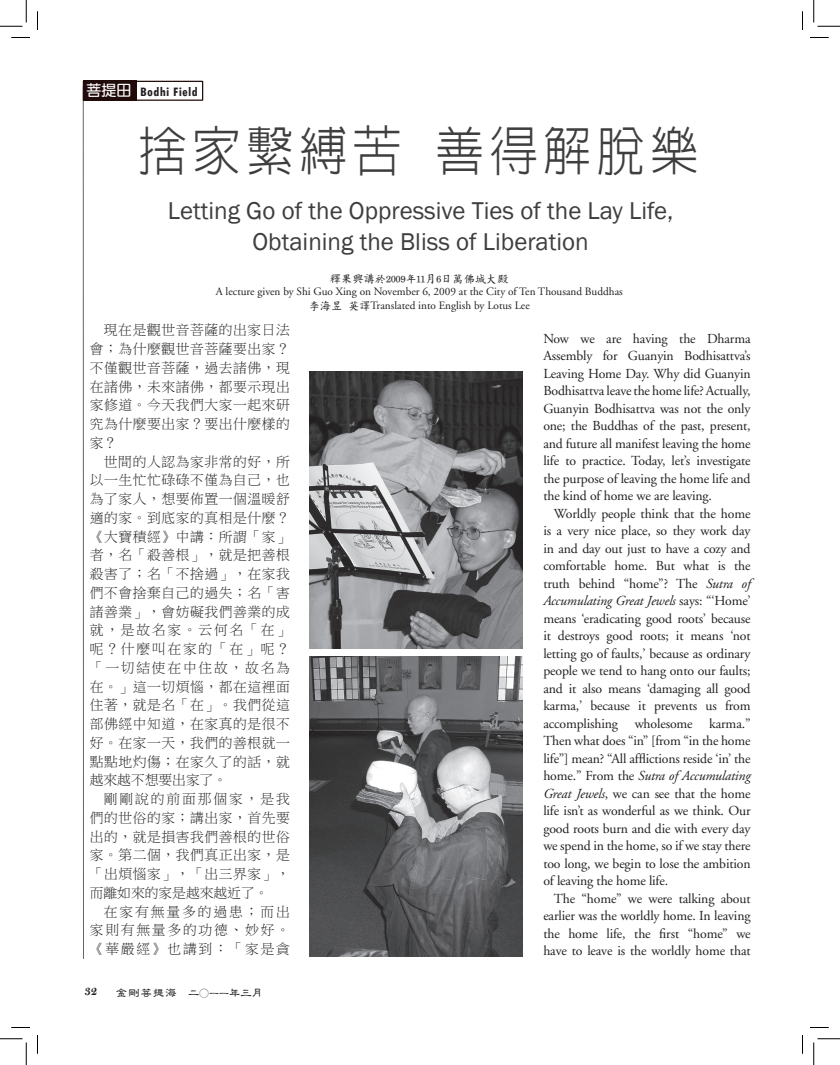
<style>
.page{position:relative;width:840px;height:1065px;background:#fff}
.page>*{position:absolute;margin:0;border:0;box-sizing:border-box;transform-origin:0 0}
.t1{font:300 53.62px "Lin Gothic";letter-spacing:.1em;color:#3e3e3f;scale:.91 1}
.t2{font:25px "Franklin Gothic";color:#3e3e3f}
.t3{font:700 15px "Yen Round";color:#fff}
.t4{font:13.75px/17.5px "Adobe Garamond";letter-spacing:-.01em;color:#231f20;text-align:justify}
.t5{font:13.75px/18.8px "Ming Li U";letter-spacing:.045em;color:#231f20;text-align:justify}
.t6{font:700 condensed 13.75px "Tw Cen";letter-spacing:.03em;color:#231f20}
.t7{font:13.75px "Bell MT Bold";color:#231f20;scale:.9 1}
.t8{font:11.25px "Adobe Garamond";color:#231f20}
.t9{font:500 11.25px "ID Kai";color:#231f20}
.t10{font:600 11.25px "Jen Lei";letter-spacing:.1em;color:#231f20}
.s1{font-family:"ID Kai";font-weight:500}
.s2{font-style:italic}
.s3{font-size:10px}
</style>
<div class="page">
<hr style="left:83px;top:86px;width:1px;height:873px;background:#231f20">
<div style="left:83px;top:81px;width:120px;height:20px;border:1px solid #210b0a"></div>
<div style="left:83px;top:81px;width:54px;height:20px;background:#210b0a"></div>
<img style="left:309px;top:657px;width:213px;height:299px">
<img style="left:310px;top:371px;width:212px;height:278px">
<svg style="left:11px;top:37px;width:19px;height:1px"></svg>
<svg style="left:810px;top:37px;width:19px;height:1px"></svg>
<svg style="left:11px;top:1027px;width:19px;height:1px"></svg>
<svg style="left:810px;top:1027px;width:19px;height:1px"></svg>
<svg style="left:37px;top:11px;width:1px;height:19px"></svg>
<svg style="left:37px;top:1035px;width:1px;height:19px"></svg>
<svg style="left:802px;top:11px;width:1px;height:19px"></svg>
<svg style="left:802px;top:1035px;width:1px;height:19px"></svg>
<svg style="left:0;top:0;width:27px;height:27px"></svg>
<svg style="left:0;top:1039px;width:27px;height:26px"></svg>
<svg style="left:814px;top:0;width:26px;height:27px"></svg>
<svg style="left:814px;top:1039px;width:26px;height:26px"></svg>
<p class="t3" style="left:87px;top:83px;width:46px">菩提田</p>
<p class="t6" style="left:140px;top:83px;width:59px">Bodhi Field</p>
<p class="t1" style="left:138px;top:123px;width:618px">捨家繫縛苦 善得解脫樂</p>
<p class="t2" style="left:168px;top:195px;width:507px">Letting Go of the Oppressive Ties of the Lay Life,</p>
<p class="t2" style="left:252px;top:226px;width:338px">Obtaining the Bliss of Liberation</p>
<p class="t9" style="left:330px;top:273px;width:180px">釋果興講於2009年11月6日萬佛城大殿</p>
<p class="t8" style="left:216px;top:286px;width:409px">A lecture given by Shi Guo Xing on November 6, 2009 at the City of Ten Thousand Buddhas</p>
<p class="t8" style="left:309px;top:300px;width:223px"><span class="s1">李海昱英譯</span>Translated into English by Lotus Lee</p>
<p class="t5" style="left:90px;top:321px;width:202px;text-indent:14px">現在是觀世音菩薩的出家日法會；為什麼觀世音菩薩要出家？不僅觀世音菩薩，過去諸佛，現在諸佛，未來諸佛，都要示現出家修道。今天我們大家一起來研究為什麼要出家？要出什麼樣的家？</p>
<p class="t5" style="left:90px;top:452px;width:202px;text-indent:14px">世間的人認為家非常的好，所以一生忙忙碌碌不僅為自己，也為了家人，想要佈置一個溫暖舒適的家。到底家的真相是什麼？《大寶積經》中講：所謂「家」者，名「殺善根」，就是把善根殺害了；名「不捨過」，在家我們不會捨棄自己的過失；名「害諸善業」，會妨礙我們善業的成就，是故名家。云何名「在」呢？什麼叫在家的「在」呢？「一切結使在中住故，故名為在。」這一切煩惱，都在這裡面住著，就是名「在」。我們從這部佛經中知道，在家真的是很不好。在家一天，我們的善根就一點點地灼傷；在家久了的話，就越來越不想要出家了。</p>
<p class="t5" style="left:90px;top:790px;width:202px;text-indent:14px">剛剛說的前面那個家，是我們的世俗的家；講出家，首先要出的，就是損害我們善根的世俗家。第二個，我們真正出家，是「出煩惱家」，「出三界家」，而離如來的家是越來越近了。</p>
<p class="t5" style="left:90px;top:902px;width:202px;text-indent:14px">在家有無量多的過患；而出家則有無量多的功德、妙好。《華嚴經》也講到：「家是貪</p>
<p class="t4" style="left:543px;top:330px;width:209px">Now we are having the Dharma Assembly for Guanyin Bodhisattva’s Leaving Home Day. Why did Guanyin Bodhisattva leave the home life? Actually, Guanyin Bodhisattva was not the only one; the Buddhas of the past, present, and future all manifest leaving the home life to practice. Today, let’s investigate the purpose of leaving the home life and the kind of home we are leaving.</p>
<p class="t4" style="left:543px;top:505px;width:209px;text-indent:11px">Worldly people think that the home is a very nice place, so they work day in and day out just to have a cozy and comfortable home. But what is the truth behind “home”? The <span class="s2">Sutra of Accumulating Great Jewels</span> says: “‘Home’ means ‘eradicating good roots’ because it destroys good roots; it means ‘not letting go of faults,’ because as ordinary people we tend to hang onto our faults; and it also means ‘damaging all good karma,’ because it prevents us from accomplishing wholesome karma.” Then what does “in” [from “in the home life”] mean? “All afflictions reside ‘in’ the home.” From the <span class="s2">Sutra of Accumulating Great Jewels</span>, we can see that the home life isn’t as wonderful as we think. Our good roots burn and die with every day we spend in the home, so if we stay there too long, we begin to lose the ambition of leaving the home life.</p>
<p class="t4" style="left:543px;top:890px;width:209px;text-indent:11px">The “home” we were talking about earlier was the worldly home. In leaving the home life, the first “home” we have to leave is the worldly home that</p>
<p class="t7" style="left:84px;top:983px;width:16px">32</p>
<p class="t10" style="left:116px;top:987px;width:148px">金剛菩提海 二<span class="s3">○一一</span>年三月</p>
</div>
